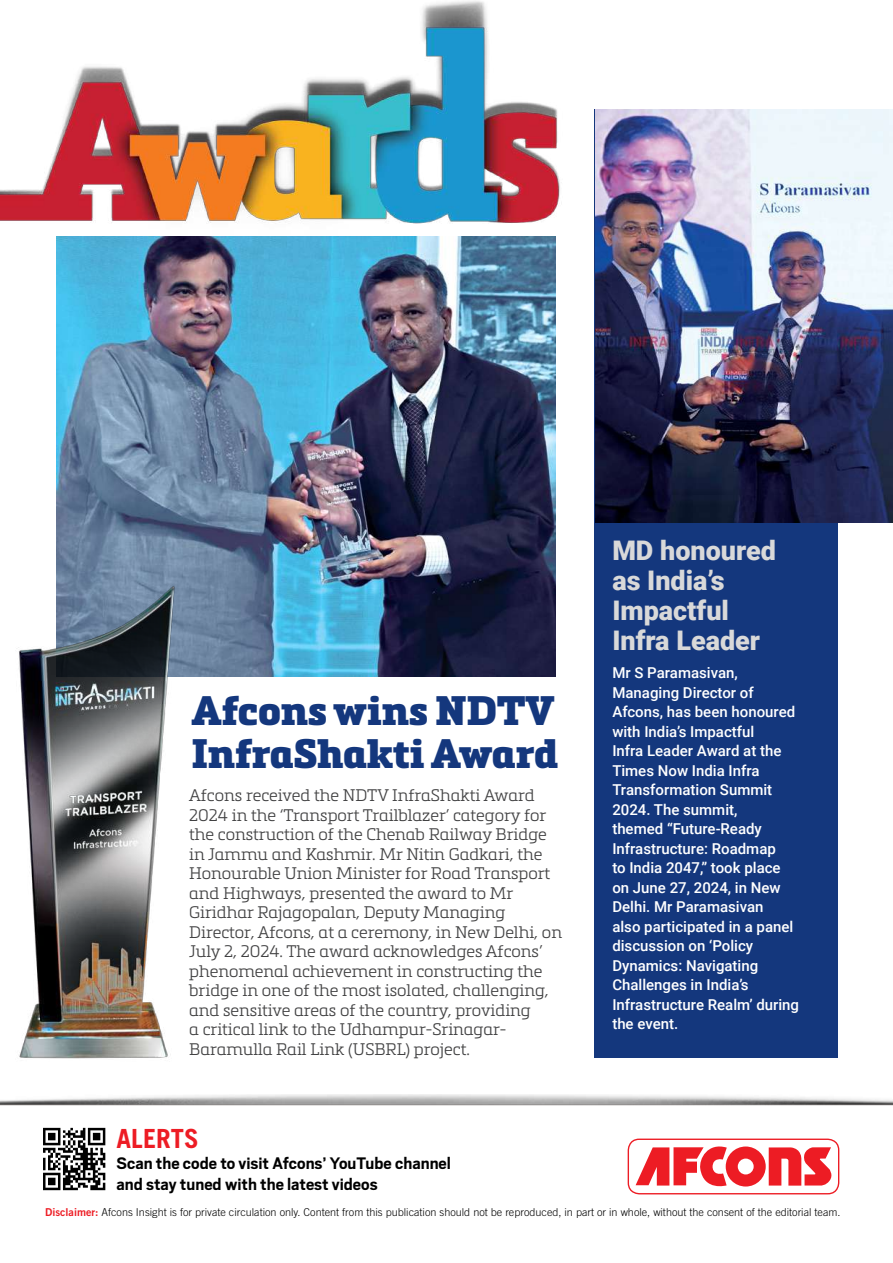
<style>
.page{position:relative;width:893px;height:1263px;background:#fff}
.page>*{position:absolute;margin:0;border:0;box-sizing:border-box;transform-origin:0 0}
.t1{font:900 40.5px/44px "Metronic Slab Pro";letter-spacing:-.01em;color:#14377d}
.t2{font:900 27px/30px "Roboto";color:#d9d9d9}
.t3{font:700 26.4px "Trade Gothic";color:#ed1c24}
.t4{font:700 18.6px/20.7px "Scout";color:#000}
.t5{font:300 16.5px/19.5px "Metronic Slab Pro";color:#414142}
.t6{font:500 15px/19.5px "Roboto";color:#fff}
.t7{font:300 10.8px "Trade Gothic";color:#000}
.s1{font-family:"Trade Gothic Bold Two";font-weight:400;color:#ed1c24}
</style>
<div class="page">
<div style="left:594px;top:109px;width:244px;height:949px;background:#14377d"></div>
<img style="left:0;top:1095px;width:893px;height:100px">
<div style="left:628px;top:1139px;width:211px;height:55px;background:#fff;border-radius:11px"></div>
<div style="left:628px;top:1138px;width:211px;height:56px;border:1px solid #ed1c24;border-radius:11px"></div>
<svg style="left:636px;top:1146px;width:198px;height:46px"></svg>
<svg style="left:43px;top:1128px;width:62px;height:62px"></svg>
<img style="left:57px;top:256px;width:499px;height:420px">
<img style="left:595px;top:109px;width:298px;height:413px">
<img style="left:0;top:0;width:560px;height:256px">
<img style="left:18px;top:578px;width:209px;height:481px">
<h1 class="t1" style="left:191px;top:688px;width:369px">Afcons wins NDTV<br>InfraShakti Award</h1>
<p class="t5" style="left:189px;top:785px;width:374px">Afcons received the NDTV InfraShakti Award 2024 in the ‘Transport Trailblazer’ category for the construction of the Chenab Railway Bridge in Jammu and Kashmir. Mr Nitin Gadkari, the Honourable Union Minister for Road Transport and Highways, presented the award to Mr Giridhar Rajagopalan, Deputy Managing Director, Afcons, at a ceremony, in New Delhi, on July 2, 2024. The award acknowledges Afcons’ phenomenal achievement in constructing the bridge in one of the most isolated, challenging, and sensitive areas of the country, providing<br>a critical link to the Udhampur-Srinagar-Baramulla Rail Link (USBRL) project.</p>
<h3 class="t3" style="left:117px;top:1123px;width:84px">ALERTS</h3>
<p class="t4" style="left:117px;top:1152px;width:336px">Scan the code to visit Afcons’ youtube channel and stay tuned with the latest videos</p>
<h2 class="t2" style="left:612px;top:535px;width:165px">MD honoured as India’s<br>Impactful<br>Infra Leader</h2>
<p class="t6" style="left:612px;top:663px;width:188px">Mr S Paramasivan,<br>Managing Director of<br>Afcons, has been honoured with India’s Impactful<br>Infra Leader Award at the<br>Times Now India Infra<br>Transformation Summit<br>2024. The summit,<br>themed “Future-Ready<br>Infrastructure: Roadmap<br>to India 2047,” took place on June 27, 2024, in New<br>Delhi. Mr Paramasivan<br>also participated in a panel discussion on ‘Policy<br>Dynamics: Navigating<br>Challenges in India’s<br>Infrastructure Realm’ during the event.</p>
<p class="t7" style="left:45px;top:1206px;width:797px"><span class="s1">Disclaimer:</span> Afcons Insight is for private circulation only. Content from this publication should not be reproduced, in part or in whole, without the consent of the editorial team.</p>
</div>
